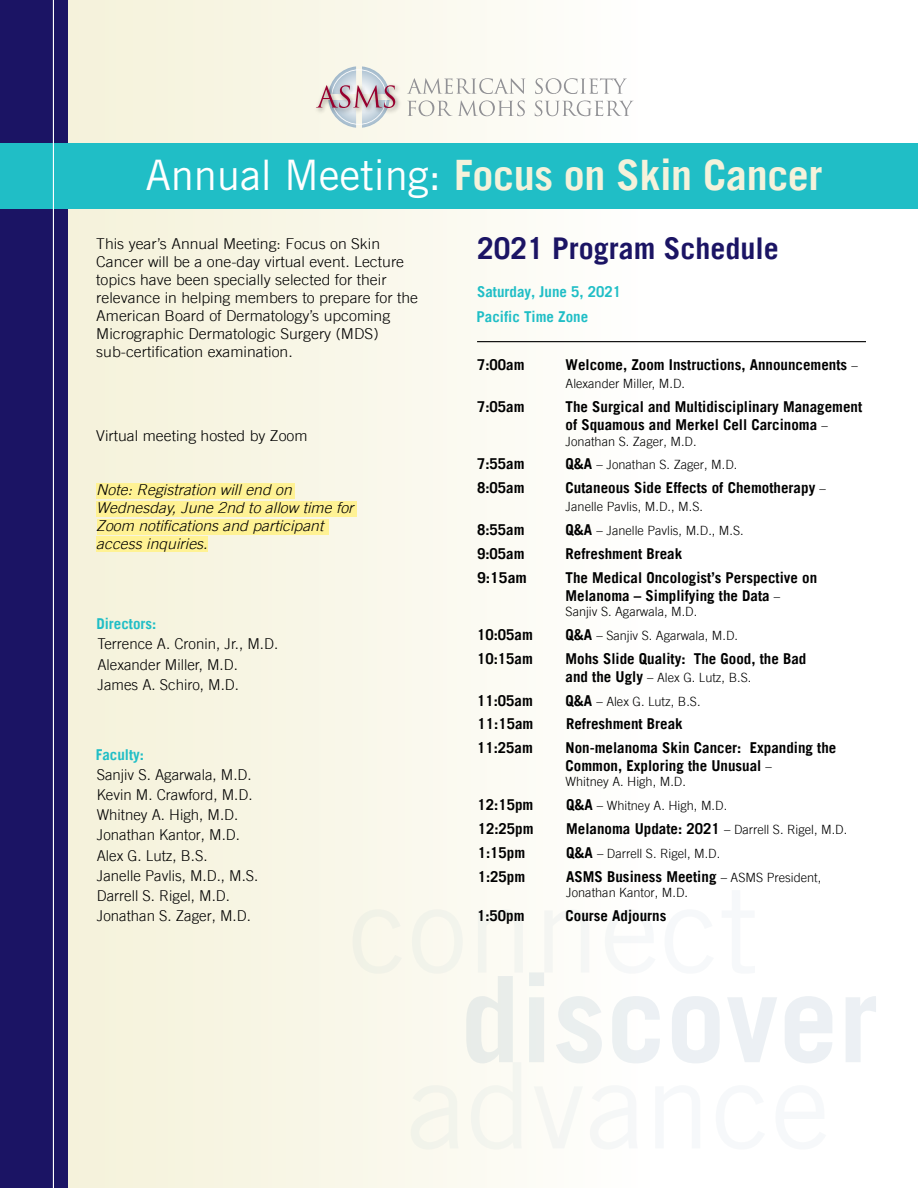
<style>
.page{position:relative;width:918px;height:1188px;background:#fff}
.page>*{position:absolute;margin:0;border:0;box-sizing:border-box;transform-origin:0 0}
.t1{font:700 42px "Trade Gothic LT";letter-spacing:-.01em;color:#f5f2db}
.t2{font:700 30px "Trade Gothic LT";color:#1b1464}
.t3{font:700 15px/18px "Trade Gothic LT";color:#000}
.t4{font:300 15px/18px "Trade Gothic LT";color:#000;scale:1.05 1}
.t5{font:300 15px/20.1px "Trade Gothic LT";color:#000}
.t6{font:italic 300 15px/18px "Trade Gothic LT";color:#000;scale:1.05 1}
.t7{font:700 15px "Trade Gothic LT";color:#20bec6}
.t8{font:700 15px "Trade Gothic LT";color:#000;scale:1.05 1}
.t9{font:300 12.75px "Trade Gothic LT";color:#000}
.s1{font-family:"Trade Gothic";font-weight:400;color:#fff}
.s2{font-weight:300;font-size:12.75px}
.s3{font-weight:700;font-size:15px}
</style>
<div class="page">
<div style="left:62px;top:0;width:595px;height:1188px;background:linear-gradient(to right,#f4f1d8,#fefefd)"></div>
<div style="left:0;top:0;width:68px;height:1188px;background:#1b1464"></div>
<img style="left:311px;top:80px;width:93px;height:37px">
<svg style="left:316px;top:66px;width:79px;height:62px;background:#d6cecf"></svg>
<svg style="left:407px;top:78px;width:118px;height:16px"></svg>
<svg style="left:535px;top:78px;width:92px;height:16px"></svg>
<svg style="left:407px;top:100px;width:118px;height:16px"></svg>
<svg style="left:535px;top:100px;width:99px;height:16px"></svg>
<svg style="left:353px;top:890px;width:523px;height:260px"></svg>
<div style="left:0;top:143px;width:918px;height:66px;background:#20bec6"></div>
<hr style="left:53px;top:0;width:1px;height:1188px;background:#fff">
<div style="left:97px;top:537px;width:111px;height:15px;background:#fff294"></div>
<div style="left:97px;top:501px;width:260px;height:16px;background:#fff294"></div>
<hr style="left:477px;top:341px;width:389px;height:1px;background:#000">
<div style="left:97px;top:519px;width:232px;height:15px;background:#fff294"></div>
<div style="left:97px;top:483px;width:198px;height:16px;background:#fff294"></div>
<h1 class="t1" style="left:146px;top:149px;width:678px"><span class="s1">Annual Meeting:</span> Focus on Skin Cancer</h1>
<p class="t4" style="left:96px;top:234px;width:308px">This year’s Annual Meeting: Focus on Skin Cancer will be a one-day virtual event. Lecture topics have been specially selected for their relevance in helping members to prepare for the American Board of Dermatology’s upcoming Micrographic Dermatologic Surgery (MDS) sub-certification examination.</p>
<p class="t4" style="left:96px;top:426px;width:203px">Virtual meeting hosted by Zoom</p>
<p class="t6" style="left:96px;top:480px;width:247px">Note: Registration will end on<br>Wednesday, June 2nd to allow time for<br>Zoom notifications and participant access inquiries.</p>
<p class="t7" style="left:96px;top:615px;width:61px">Directors:</p>
<p class="t5" style="left:97px;top:634px;width:182px">Terrence A. Cronin, Jr., M.D.<br>Alexander Miller, M.D.<br>James A. Schiro, M.D.</p>
<p class="t7" style="left:96px;top:745px;width:50px">Faculty:</p>
<p class="t5" style="left:97px;top:764px;width:163px">Sanjiv S. Agarwala, M.D.<br>Kevin M. Crawford, M.D.<br>Whitney A. High, M.D.<br>Jonathan Kantor, M.D.<br>Alex G. Lutz, B.S.<br>Janelle Pavlis, M.D., M.S.<br>Darrell S. Rigel, M.D.<br>Jonathan S. Zager, M.D.</p>
<h2 class="t2" style="left:477px;top:230px;width:303px">2021 Program Schedule</h2>
<p class="t7" style="left:477px;top:282px;width:146px">Saturday, June 5, 2021</p>
<p class="t7" style="left:477px;top:307px;width:113px">Pacific Time Zone</p>
<p class="t3" style="left:477px;top:356px;width:49px">7:00am</p>
<p class="t3" style="left:566px;top:356px;width:294px">Welcome, Zoom Instructions, Announcements <span class="s2">–</span></p>
<p class="t9" style="left:566px;top:376px;width:121px">Alexander Miller, M.D.</p>
<p class="t3" style="left:477px;top:398px;width:49px">7:05am</p>
<p class="t3" style="left:566px;top:398px;width:298px">The Surgical and Multidisciplinary Management of Squamous and Merkel Cell Carcinoma <span class="s2">–</span></p>
<p class="t9" style="left:566px;top:434px;width:133px">Jonathan S. Zager, M.D.</p>
<p class="t3" style="left:477px;top:455px;width:49px">7:55am</p>
<p class="t9" style="left:566px;top:457px;width:173px"><span class="s3">Q&amp;A</span> – Jonathan S. Zager, M.D.</p>
<p class="t3" style="left:566px;top:479px;width:262px">Cutaneous Side Effects of Chemotherapy <span class="s2">–</span></p>
<p class="t9" style="left:566px;top:499px;width:139px">Janelle Pavlis, M.D., M.S.</p>
<p class="t3" style="left:477px;top:479px;width:49px">8:05am</p>
<p class="t3" style="left:477px;top:520px;width:49px">8:55am</p>
<p class="t9" style="left:566px;top:523px;width:180px"><span class="s3">Q&amp;A</span> – Janelle Pavlis, M.D., M.S.</p>
<p class="t3" style="left:477px;top:544px;width:49px">9:05am</p>
<p class="t3" style="left:566px;top:544px;width:118px">Refreshment Break</p>
<p class="t8" style="left:477px;top:568px;width:49px">9:15am</p>
<p class="t3" style="left:566px;top:568px;width:253px">The Medical Oncologist’s Perspective on<br>Melanoma – Simplifying the Data <span class="s2">–</span></p>
<p class="t9" style="left:566px;top:604px;width:133px">Sanjiv S. Agarwala, M.D.</p>
<p class="t3" style="left:477px;top:626px;width:57px">10:05am</p>
<p class="t9" style="left:566px;top:628px;width:174px"><span class="s3">Q&amp;A</span> – Sanjiv S. Agarwala, M.D.</p>
<p class="t3" style="left:477px;top:649px;width:57px">10:15am</p>
<p class="t3" style="left:566px;top:649px;width:242px">Mohs Slide Quality: The Good, the Bad</p>
<p class="t9" style="left:566px;top:670px;width:187px"><span class="s3">and the Ugly</span> – Alex G. Lutz, B.S.</p>
<p class="t3" style="left:477px;top:691px;width:57px">11:05am</p>
<p class="t9" style="left:566px;top:694px;width:137px"><span class="s3">Q&amp;A</span> – Alex G. Lutz, B.S.</p>
<p class="t3" style="left:477px;top:738px;width:57px">11:25am</p>
<p class="t3" style="left:566px;top:738px;width:272px">Non-melanoma Skin Cancer: Expanding the<br>Common, Exploring the Unusual <span class="s2">–</span></p>
<p class="t9" style="left:566px;top:774px;width:122px">Whitney A. High, M.D.</p>
<p class="t3" style="left:478px;top:715px;width:57px">11:15am</p>
<p class="t3" style="left:566px;top:715px;width:118px">Refreshment Break</p>
<p class="t3" style="left:478px;top:796px;width:57px">12:15pm</p>
<p class="t9" style="left:566px;top:798px;width:163px"><span class="s3">Q&amp;A</span> – Whitney A. High, M.D.</p>
<p class="t3" style="left:478px;top:819px;width:57px">12:25pm</p>
<p class="t9" style="left:566px;top:822px;width:283px"><span class="s3">Melanoma Update: 2021</span> – Darrell S. Rigel, M.D.</p>
<p class="t3" style="left:478px;top:843px;width:49px">1:15pm</p>
<p class="t9" style="left:566px;top:846px;width:156px"><span class="s3">Q&amp;A</span> – Darrell S. Rigel, M.D.</p>
<p class="t3" style="left:566px;top:867px;width:257px">ASMS Business Meeting <span class="s2">– ASMS President,</span></p>
<p class="t9" style="left:566px;top:885px;width:123px">Jonathan Kantor, M.D.</p>
<p class="t3" style="left:478px;top:867px;width:49px">1:25pm</p>
<p class="t3" style="left:477px;top:906px;width:49px">1:50pm</p>
<p class="t3" style="left:566px;top:906px;width:102px">Course Adjourns</p>
</div>
